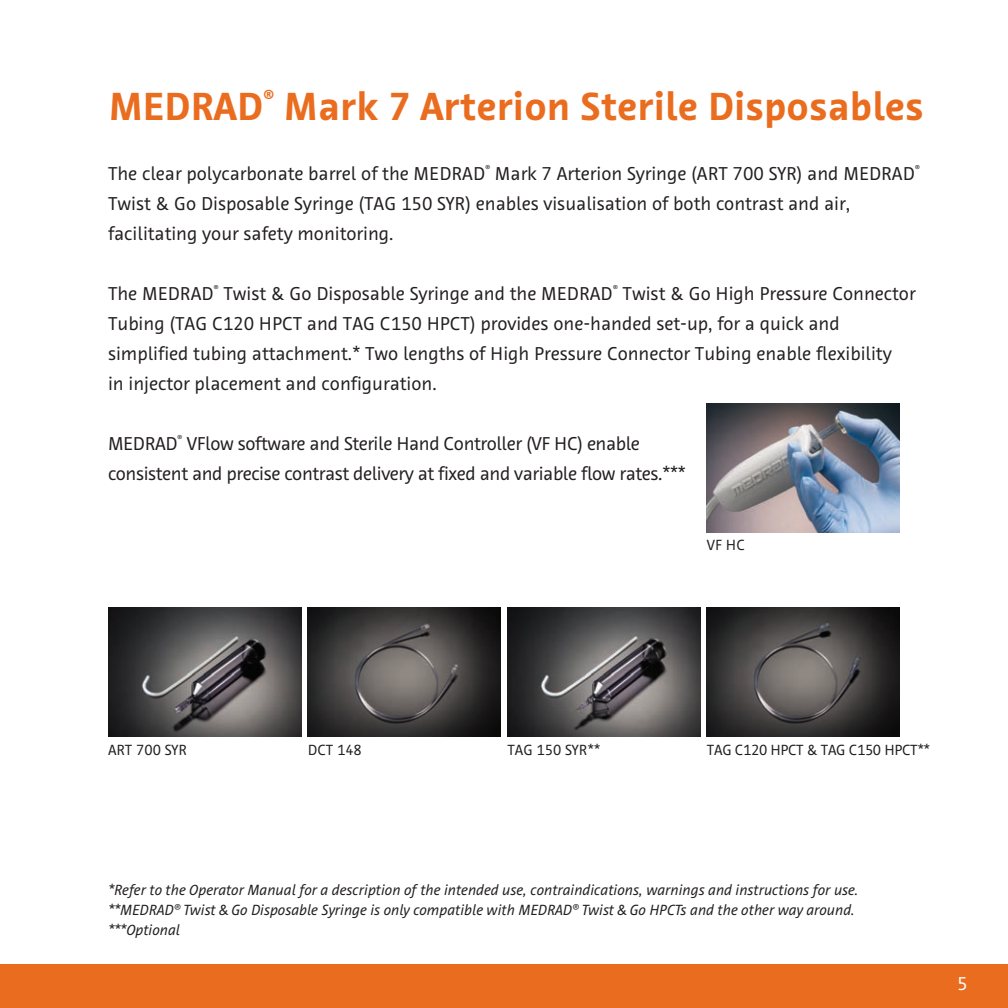
<style>
.page{position:relative;width:1008px;height:1008px;background:#fff}
.page>*{position:absolute;margin:0;border:0;box-sizing:border-box;transform-origin:0 0}
.t1{font:700 40px "Bayer Sans";color:#ea6d1f}
.t2{font:19px/30px "Bayer Sans";color:#231f20}
.t3{font:19px/30px "Bayer Sans";letter-spacing:-.02em;color:#231f20}
.t4{font:19px "Bayer Sans";color:#fff}
.t5{font:italic 15px "Bayer Sans";color:#231f20}
.t6{font:15px "Bayer Sans";color:#231f20}
.t7{font:15px "Bayer Sans";letter-spacing:-.02em;color:#231f20}
</style>
<div class="page">
<img style="left:108px;top:607px;width:193px;height:129px">
<img style="left:308px;top:607px;width:193px;height:129px">
<img style="left:507px;top:607px;width:193px;height:129px">
<img style="left:707px;top:607px;width:193px;height:129px">
<img style="left:707px;top:403px;width:193px;height:129px">
<div style="left:0;top:964px;width:1008px;height:44px;background:#ea6d1f"></div>
<p class="t1" style="left:109px;top:80px;width:816px">MEDRAD<sup>®</sup> Mark 7 Arterion Sterile Disposables</p>
<p class="t2" style="left:108px;top:158px;width:813px">The clear polycarbonate barrel of the MEDRAD<sup>®</sup> Mark 7 Arterion Syringe (ART 700 SYR) and MEDRAD<sup>®<br></sup>Twist &amp; Go Disposable Syringe (TAG 150 SYR) enables visualisation of both contrast and air, facilitating your safety monitoring.</p>
<p class="t2" style="left:108px;top:278px;width:809px">The MEDRAD<sup>®</sup> Twist &amp; Go Disposable Syringe and the MEDRAD<sup>®</sup> Twist &amp; Go High Pressure Connector<br>Tubing (TAG C120 HPCT and TAG C150 HPCT) provides one-handed set-up, for a quick and</p>
<p class="t2" style="left:108px;top:338px;width:785px">simplified tubing attachment.* Two lengths of High Pressure Connector Tubing enable flexibility in injector placement and configuration.</p>
<p class="t3" style="left:108px;top:428px;width:579px">MEDRAD<sup>®</sup> VFlow software and Sterile Hand Controller (VF HC) enable consistent and precise contrast delivery at fixed and variable flow rates.***</p>
<p class="t6" style="left:707px;top:536px;width:39px">VF HC</p>
<p class="t6" style="left:108px;top:741px;width:80px">ART 700 SYR</p>
<p class="t6" style="left:308px;top:741px;width:56px">DCT 148</p>
<p class="t6" style="left:507px;top:741px;width:94px">TAG 150 SYR**</p>
<p class="t7" style="left:707px;top:741px;width:224px">TAG C120 HPCT &amp; TAG C150 HPCT**</p>
<p class="t5" style="left:108px;top:880px;width:752px">*Refer to the Operator Manual for a description of the intended use, contraindications, warnings and instructions for use.</p>
<p class="t5" style="left:108px;top:900px;width:748px">**MEDRAD® Twist &amp; Go Disposable Syringe is only compatible with MEDRAD® Twist &amp; Go HPCTs and the other way around.</p>
<p class="t5" style="left:108px;top:920px;width:74px">***Optional</p>
<p class="t4" style="left:957px;top:972px;width:12px">5</p>
</div>
